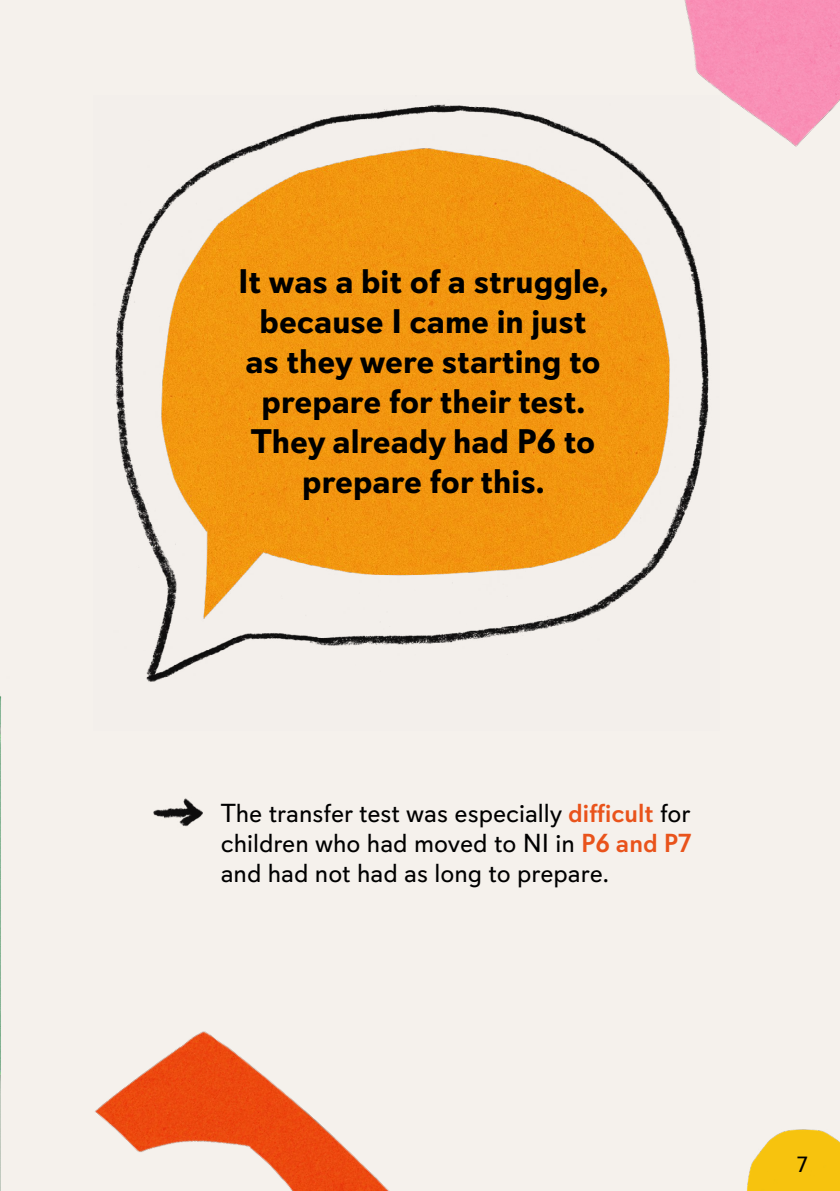
<style>
.page{position:relative;width:840px;height:1191px;background:#fff}
.page>*{position:absolute;margin:0;border:0;box-sizing:border-box;transform-origin:0 0}
.t1{font:700 34px/40px "Davis Sans";color:#000;text-align:center}
.t2{font:26px/30px "Davis Sans";color:#000;text-align:justify}
.t3{font:22px "Davis Sans";color:#000}
.s1{font-weight:500;color:#e9531b}
</style>
<div class="page">
<div style="left:0;top:0;width:839px;height:1191px;background:#f5f1ec"></div>
<img style="left:0;top:696px;width:2px;height:495px">
<img style="left:747px;top:1129px;width:92px;height:62px">
<img style="left:153px;top:798px;width:50px;height:29px">
<img style="left:114px;top:104px;width:595px;height:578px">
<img style="left:95px;top:1031px;width:295px;height:160px">
<img style="left:621px;top:0;width:218px;height:188px">
<p class="t1" style="left:238px;top:262px;width:371px">It was a bit of a struggle, because I came in just<br>as they were starting to prepare for their test.<br>They already had P6 to prepare for this.</p>
<p class="t2" style="left:221px;top:798px;width:472px">The transfer test was especially <span class="s1">difficult</span> for children who had moved to NI in <span class="s1">P6 and P7 </span>and had not had as long to prepare.</p>
<p class="t3" style="left:796px;top:1151px;width:12px">7</p>
</div>
